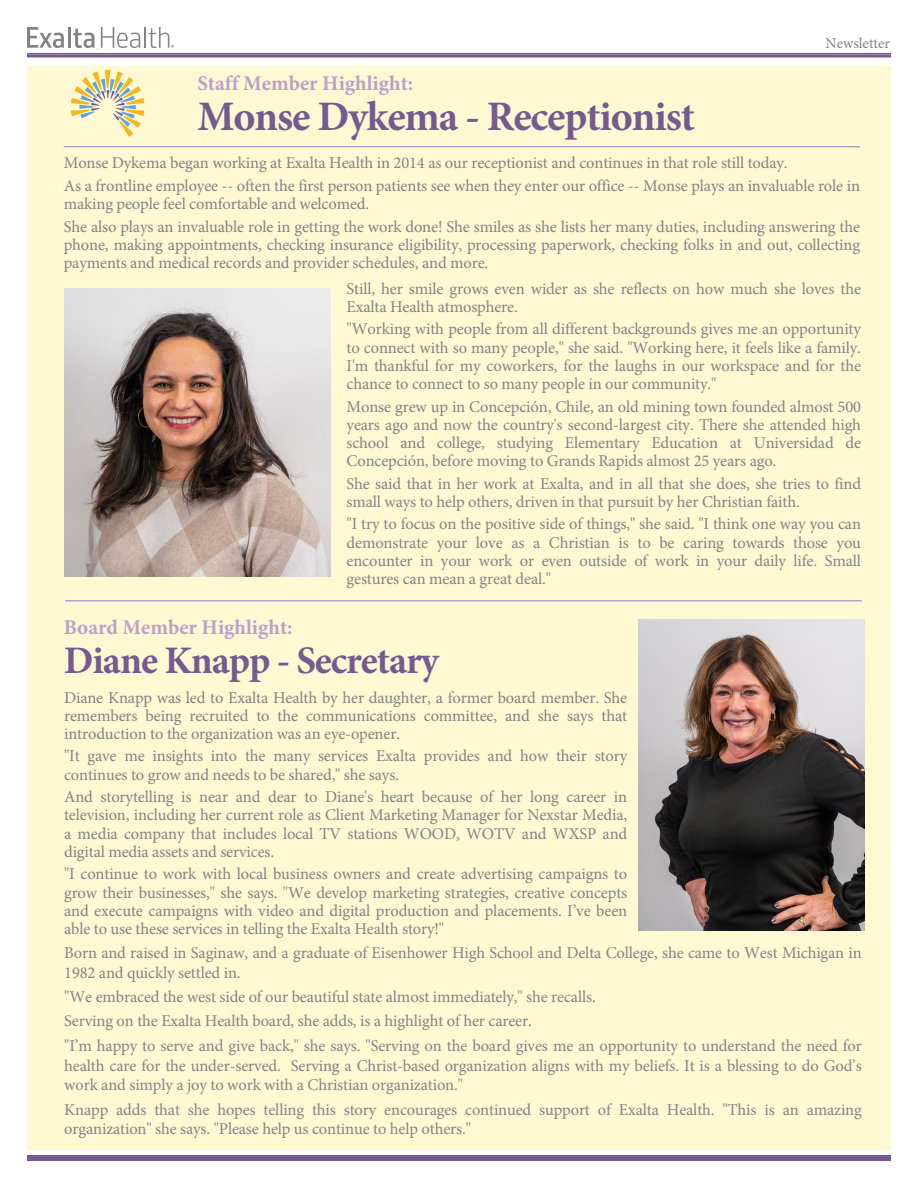
<style>
.page{position:relative;width:918px;height:1188px;background:#fff}
.page>*{position:absolute;margin:0;border:0;box-sizing:border-box;transform-origin:0 0}
.t1{font:700 42px "Minion Pro";letter-spacing:-.025em;color:#755990}
.t2{font:700 39px "Minion Pro";letter-spacing:-.03em;color:#755990}
.t3{font:700 21px "Minion Pro";color:#bc9fca}
.t4{font:16.5px/18.1px "Minion Pro";letter-spacing:-.01em;color:#838387}
.t5{font:16.5px/18.1px "Minion Pro";letter-spacing:-.01em;color:#838286}
.t6{font:15px "Minion Pro";color:#838286}
</style>
<div class="page">
<div style="left:27px;top:1155px;width:864px;height:6px;background:#755990"></div>
<hr style="left:27px;top:53px;width:864px;height:1px;background:#755990">
<hr style="left:27px;top:54px;width:864px;height:3px;background:#755990">
<div style="left:27px;top:67px;width:864px;height:1083px;background:#fef9d2"></div>
<svg style="left:71px;top:70px;width:73px;height:67px"></svg>
<svg style="left:27px;top:27px;width:37px;height:21px"></svg>
<hr style="left:68px;top:27px;width:2px;height:21px;background:#838286">
<svg style="left:73px;top:29px;width:21px;height:19px"></svg>
<svg style="left:101px;top:27px;width:39px;height:21px"></svg>
<hr style="left:144px;top:27px;width:2px;height:21px;background:#838286">
<svg style="left:149px;top:27px;width:25px;height:21px"></svg>
<hr style="left:64px;top:146px;width:796px;height:1px;background:#bc9fca">
<hr style="left:65px;top:600px;width:797px;height:2px;background:#bc9fca">
<img style="left:64px;top:289px;width:266px;height:287px">
<img style="left:638px;top:620px;width:227px;height:311px">
<p class="t6" style="left:826px;top:33px;width:66px">Newsletter</p>
<p class="t3" style="left:197px;top:69px;width:217px">Staff Member Highlight:</p>
<h1 class="t1" style="left:197px;top:87px;width:499px">Monse Dykema - Receptionist</h1>
<p class="t5" style="left:64px;top:152px;width:798px;line-height:22.6px">Monse Dykema began working at Exalta Health in 2014 as our receptionist and continues in that role still today.<br>As a frontline employee -- often the first person patients see when they enter our office -- Monse plays an invaluable role in</p>
<p class="t5" style="left:64px;top:193px;width:798px;line-height:22.6px">making people feel comfortable and welcomed.<br>She also plays an invaluable role in getting the work done! She smiles as she lists her many duties, including answering the</p>
<p class="t5" style="left:64px;top:236px;width:798px">phone, making appointments, checking insurance eligibility, processing paperwork, checking folks in and out, collecting payments and medical records and provider schedules, and more.</p>
<p class="t4" style="left:347px;top:279px;width:516px">Still, her smile grows even wider as she reflects on how much she loves the<br>Exalta Health atmosphere.</p>
<p class="t4" style="left:347px;top:320px;width:516px;text-align:justify">"Working with people from all different backgrounds gives me an opportunity to connect with so many people," she said. "Working here, it feels like a family.<br>I'm thankful for my coworkers, for the laughs in our workspace and for the chance to connect to so many people in our community."</p>
<p class="t4" style="left:347px;top:397px;width:516px;text-align:justify">Monse grew up in Concepción, Chile, an old mining town founded almost 500 years ago and now the country's second-largest city. There she attended high school and college, studying Elementary Education at Universidad de Concepción, before moving to Grands Rapids almost 25 years ago.</p>
<p class="t4" style="left:347px;top:474px;width:516px">She said that in her work at Exalta, and in all that she does, she tries to find small ways to help others, driven in that pursuit by her Christian faith.</p>
<p class="t4" style="left:347px;top:515px;width:516px;text-align:justify">"I try to focus on the positive side of things," she said. "I think one way you can demonstrate your love as a Christian is to be caring towards those you encounter in your work or even outside of work in your daily life. Small gestures can mean a great deal."</p>
<p class="t3" style="left:64px;top:613px;width:230px">Board Member Highlight:</p>
<h2 class="t2" style="left:64px;top:633px;width:377px">Diane Knapp - Secretary</h2>
<p class="t5" style="left:64px;top:688px;width:565px;text-align:justify">Diane Knapp was led to Exalta Health by her daughter, a former board member. She remembers being recruited to the communications committee, and she says that introduction to the organization was an eye-opener.</p>
<p class="t5" style="left:64px;top:747px;width:565px">"It gave me insights into the many services Exalta provides and how their story continues to grow and needs to be shared," she says.</p>
<p class="t5" style="left:64px;top:788px;width:565px;text-align:justify">And storytelling is near and dear to Diane's heart because of her long career in television, including her current role as Client Marketing Manager for Nexstar Media, a media company that includes local TV stations WOOD, WOTV and WXSP and digital media assets and services.</p>
<p class="t5" style="left:64px;top:865px;width:565px;text-align:justify">"I continue to work with local business owners and create advertising campaigns to grow their businesses," she says. "We develop marketing strategies, creative concepts and execute campaigns with video and digital production and placements. I’ve been able to use these services in telling the Exalta Health story!"</p>
<p class="t4" style="left:64px;top:943px;width:799px;line-height:19.8px">Born and raised in Saginaw, and a graduate of Eisenhower High School and Delta College, she came to West Michigan in<br>1982 and quickly settled in.</p>
<p class="t4" style="left:64px;top:985px;width:799px;line-height:24.3px">"We embraced the west side of our beautiful state almost immediately," she recalls.<br>Serving on the Exalta Health board, she adds, is a highlight of her career.<br>"I’m happy to serve and give back," she says. "Serving on the board gives me an opportunity to understand the need for</p>
<p class="t4" style="left:64px;top:1055px;width:799px;line-height:19.8px">health care for the under-served. Serving a Christ-based organization aligns with my beliefs. It is a blessing to do God’s work and simply a joy to work with a Christian organization."</p>
<p class="t4" style="left:64px;top:1100px;width:799px;line-height:19.8px">Knapp adds that she hopes telling this story encourages continued support of Exalta Health. "This is an amazing organization" she says. "Please help us continue to help others."</p>
</div>
